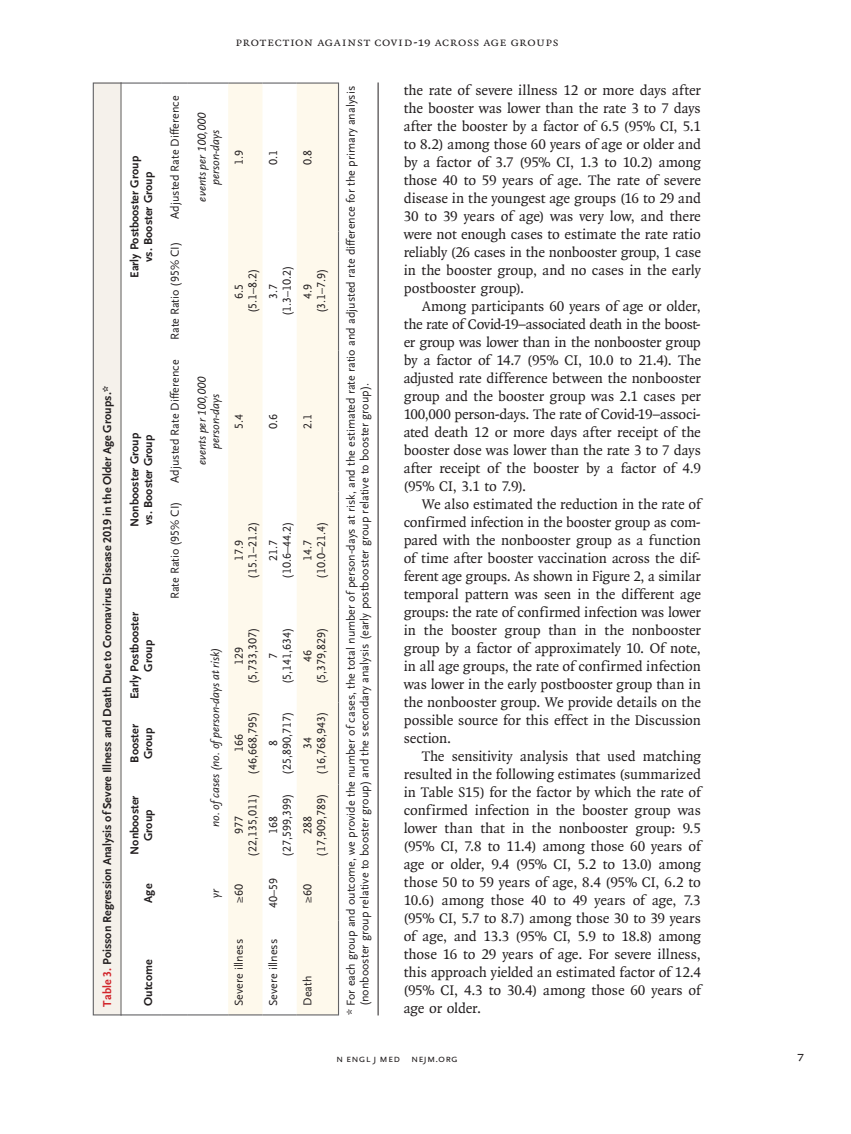
<style>
.page{position:relative;width:851px;height:1134px;background:#fff}
.page>*{position:absolute;margin:0;border:0;box-sizing:border-box;transform-origin:0 0}
.t1{font:15px/18px "OTNEJM Quadraat";letter-spacing:-.005em;color:#231f20;text-align:justify}
.t2{font:14.25px "OTNEJM Quadraat Cap";color:#231f20}
.t3{font:12.75px "OTNEJM Quadraat Small Cap";letter-spacing:.04em;color:#231f20}
.t4{font:12px/13.5px "OTNEJM Scala Sans LF";color:#231f20;text-align:center}
.t5{font:700 12px/13.5px "OTNEJM Scala Sans LF";color:#231f20;text-align:center}
.t6{font:italic 12px/13.5px "OTNEJM Scala Sans LF";color:#231f20;text-align:center}
.t7{font:10.8px "OTNEJM Scala Sans LF Cap";letter-spacing:.01em;color:#231f20}
.s1{color:#d1232a}
</style>
<div class="page">
<div style="left:93px;top:82px;width:28px;height:934px;background:#f5f1eb"></div>
<div style="left:93px;top:82px;width:29px;height:934px;border:1px solid #636366"></div>
<hr style="left:121px;top:82px;width:1px;height:934px;background:#636366">
<svg style="left:228px;top:84px;width:110px;height:930px;fill:#fef9ec"></svg>
<hr style="left:121px;top:1014px;width:40px;height:2px;background:#636366">
<hr style="left:121px;top:82px;width:40px;height:2px;background:#636366">
<hr style="left:161px;top:1014px;width:27px;height:2px;background:#636366">
<hr style="left:161px;top:82px;width:27px;height:2px;background:#636366">
<hr style="left:188px;top:1014px;width:40px;height:2px;background:#636366">
<hr style="left:188px;top:82px;width:40px;height:2px;background:#636366">
<hr style="left:228px;top:1014px;width:34px;height:2px;background:#636366">
<hr style="left:228px;top:82px;width:34px;height:2px;background:#636366">
<hr style="left:262px;top:1014px;width:35px;height:2px;background:#636366">
<hr style="left:262px;top:82px;width:35px;height:2px;background:#636366">
<hr style="left:297px;top:1014px;width:41px;height:2px;background:#636366">
<hr style="left:297px;top:82px;width:41px;height:2px;background:#636366">
<hr style="left:338px;top:921px;width:1px;height:95px;background:#636366">
<hr style="left:338px;top:866px;width:1px;height:55px;background:#636366">
<hr style="left:338px;top:784px;width:1px;height:82px;background:#636366">
<hr style="left:338px;top:702px;width:1px;height:82px;background:#636366">
<hr style="left:338px;top:609px;width:1px;height:93px;background:#636366">
<hr style="left:338px;top:492px;width:1px;height:117px;background:#636366">
<hr style="left:338px;top:351px;width:1px;height:141px;background:#636366">
<hr style="left:338px;top:231px;width:1px;height:120px;background:#636366">
<hr style="left:338px;top:82px;width:1px;height:149px;background:#636366">
<hr style="left:378px;top:82px;width:1px;height:934px;background:#231f20">
<p class="t5" style="left:101px;top:1006px;width:622px;rotate:-90deg"><span class="s1">Table 3.</span> Poisson Regression Analysis of Severe Illness and Death Due to Coronavirus Disease 2019 in the Older Age Groups.*</p>
<p class="t5" style="left:128px;top:278px;width:123px;rotate:-90deg">Early Postbooster Group vs. Booster Group</p>
<p class="t5" style="left:128px;top:527px;width:96px;text-align:left;rotate:-90deg">Nonbooster Group vs. Booster Group</p>
<p class="t5" style="left:128px;top:699px;width:88px;rotate:-90deg">Early Postbooster<br>Group</p>
<p class="t5" style="left:128px;top:763px;width:40px;text-align:left;rotate:-90deg">Booster<br>Group</p>
<p class="t5" style="left:128px;top:855px;width:61px;rotate:-90deg">Nonbooster<br>Group</p>
<p class="t5" style="left:142px;top:903px;width:20px;rotate:-90deg">Age</p>
<p class="t4" style="left:168px;top:219px;width:124px;rotate:-90deg">Adjusted Rate Difference</p>
<p class="t4" style="left:168px;top:340px;width:99px;rotate:-90deg">Rate Ratio (95% CI)</p>
<p class="t4" style="left:168px;top:483px;width:124px;rotate:-90deg">Adjusted Rate Difference</p>
<p class="t4" style="left:168px;top:599px;width:99px;rotate:-90deg">Rate Ratio (95% CI)</p>
<p class="t5" style="left:142px;top:1006px;width:48px;rotate:-90deg">Outcome</p>
<p class="t6" style="left:195px;top:202px;width:90px;rotate:-90deg">events per 100,000 person-days</p>
<p class="t6" style="left:195px;top:465px;width:90px;rotate:-90deg">events per 100,000 person-days</p>
<p class="t6" style="left:209px;top:827px;width:182px;rotate:-90deg">no. of cases (no. of person-days at risk)</p>
<p class="t6" style="left:209px;top:898px;width:11px;rotate:-90deg">yr</p>
<p class="t3" style="left:235px;top:35px;width:324px">Protection against Covid-19 across Age Groups</p>
<p class="t1" style="left:404px;top:81px;width:299px">the rate of severe illness 12 or more days after the booster was lower than the rate 3 to 7 days after the booster by a factor of 6.5 (95% CI, 5.1 to 8.2) among those 60 years of age or older and by a factor of 3.7 (95% CI, 1.3 to 10.2) among those 40 to 59 years of age. The rate of severe disease in the youngest age groups (16 to 29 and 30 to 39 years of age) was very low, and there were not enough cases to estimate the rate ratio reliably (26 cases in the nonbooster group, 1 case in the booster group, and no cases in the early postbooster group).</p>
<p class="t1" style="left:404px;top:297px;width:299px;text-indent:18px">Among participants 60 years of age or older, the rate of Covid-19–associated death in the boost&shy;er group was lower than in the nonbooster group by a factor of 14.7 (95% CI, 10.0 to 21.4). The adjusted rate difference between the nonbooster group and the booster group was 2.1 cases per 100,000 person-days. The rate of Covid-19–associ&shy;ated death 12 or more days after receipt of the booster dose was lower than the rate 3 to 7 days after receipt of the booster by a factor of 4.9 (95% CI, 3.1 to 7.9).</p>
<p class="t1" style="left:404px;top:495px;width:299px;text-indent:18px">We also estimated the reduction in the rate of confirmed infection in the booster group as com&shy;pared with the nonbooster group as a function of time after booster vaccination across the dif&shy;ferent age groups. As shown in Figure 2, a similar temporal pattern was seen in the different age groups: the rate of confirmed infection was lower in the booster group than in the nonbooster group by a factor of approximately 10. Of note, in all age groups, the rate of confirmed infection was lower in the early postbooster group than in the nonbooster group. We provide details on the possible source for this effect in the Discussion section.</p>
<p class="t1" style="left:404px;top:747px;width:299px;text-indent:18px">The sensitivity analysis that used matching resulted in the following estimates (summarized in Table S15) for the factor by which the rate of confirmed infection in the booster group was lower than that in the nonbooster group: 9.5 (95% CI, 7.8 to 11.4) among those 60 years of age or older, 9.4 (95% CI, 5.2 to 13.0) among those 50 to 59 years of age, 8.4 (95% CI, 6.2 to 10.6) among those 40 to 49 years of age, 7.3 (95% CI, 5.7 to 8.7) among those 30 to 39 years of age, and 13.3 (95% CI, 5.9 to 18.8) among those 16 to 29 years of age. For severe illness, this approach yielded an estimated factor of 12.4 (95% CI, 4.3 to 30.4) among those 60 years of age or older.</p>
<p class="t4" style="left:344px;top:1006px;width:922px;text-align:left;text-indent:-9px;rotate:-90deg">* For each group and outcome, we provide the number of cases, the total number of person-days at risk, and the estimated rate ratio and adjusted rate difference for the primary analysis (nonbooster group relative to booster group) and the secondary analysis (early postbooster group relative to booster group).</p>
<p class="t4" style="left:301px;top:165px;width:17px;rotate:-90deg">0.8</p>
<p class="t4" style="left:232px;top:165px;width:16px;rotate:-90deg">1.9</p>
<p class="t4" style="left:267px;top:165px;width:16px;rotate:-90deg">0.1</p>
<p class="t4" style="left:267px;top:316px;width:52px;rotate:-90deg">3.7 (1.3–10.2)</p>
<p class="t4" style="left:301px;top:313px;width:46px;rotate:-90deg">4.9 (3.1–7.9)</p>
<p class="t4" style="left:232px;top:313px;width:46px;rotate:-90deg">6.5 (5.1–8.2)</p>
<p class="t4" style="left:267px;top:429px;width:17px;rotate:-90deg">0.6</p>
<p class="t4" style="left:232px;top:429px;width:17px;rotate:-90deg">5.4</p>
<p class="t4" style="left:301px;top:429px;width:16px;rotate:-90deg">2.1</p>
<p class="t4" style="left:301px;top:579px;width:58px;rotate:-90deg">14.7 (10.0–21.4)</p>
<p class="t4" style="left:267px;top:579px;width:58px;rotate:-90deg">21.7 (10.6–44.2)</p>
<p class="t4" style="left:232px;top:579px;width:58px;rotate:-90deg">17.9 (15.1–21.2)</p>
<p class="t4" style="left:301px;top:684px;width:58px;rotate:-90deg">46 (5,379,829)</p>
<p class="t4" style="left:232px;top:684px;width:58px;rotate:-90deg">129 (5,733,307)</p>
<p class="t4" style="left:267px;top:684px;width:58px;rotate:-90deg">7 (5,141,634)</p>
<p class="t4" style="left:301px;top:775px;width:64px;rotate:-90deg">34 (16,768,943)</p>
<p class="t4" style="left:267px;top:775px;width:64px;rotate:-90deg">8 (25,890,717)</p>
<p class="t4" style="left:232px;top:775px;width:64px;rotate:-90deg">166 (46,668,795)</p>
<p class="t4" style="left:301px;top:857px;width:64px;rotate:-90deg">288 (17,909,789)</p>
<p class="t4" style="left:267px;top:857px;width:64px;rotate:-90deg">168 (27,599,399)</p>
<p class="t4" style="left:232px;top:857px;width:64px;rotate:-90deg">977 (22,135,011)</p>
<p class="t4" style="left:267px;top:908px;width:31px;rotate:-90deg">40–59</p>
<p class="t4" style="left:301px;top:903px;width:20px;rotate:-90deg">≥60</p>
<p class="t4" style="left:232px;top:903px;width:20px;rotate:-90deg">≥60</p>
<p class="t4" style="left:267px;top:1006px;width:69px;rotate:-90deg">Severe illness</p>
<p class="t4" style="left:232px;top:1006px;width:69px;rotate:-90deg">Severe illness</p>
<p class="t4" style="left:301px;top:1006px;width:32px;rotate:-90deg">Death</p>
<p class="t7" style="left:336px;top:1053px;width:123px">n engl j med nejm.org</p>
<p class="t2" style="left:797px;top:1048px;width:9px">7</p>
</div>
